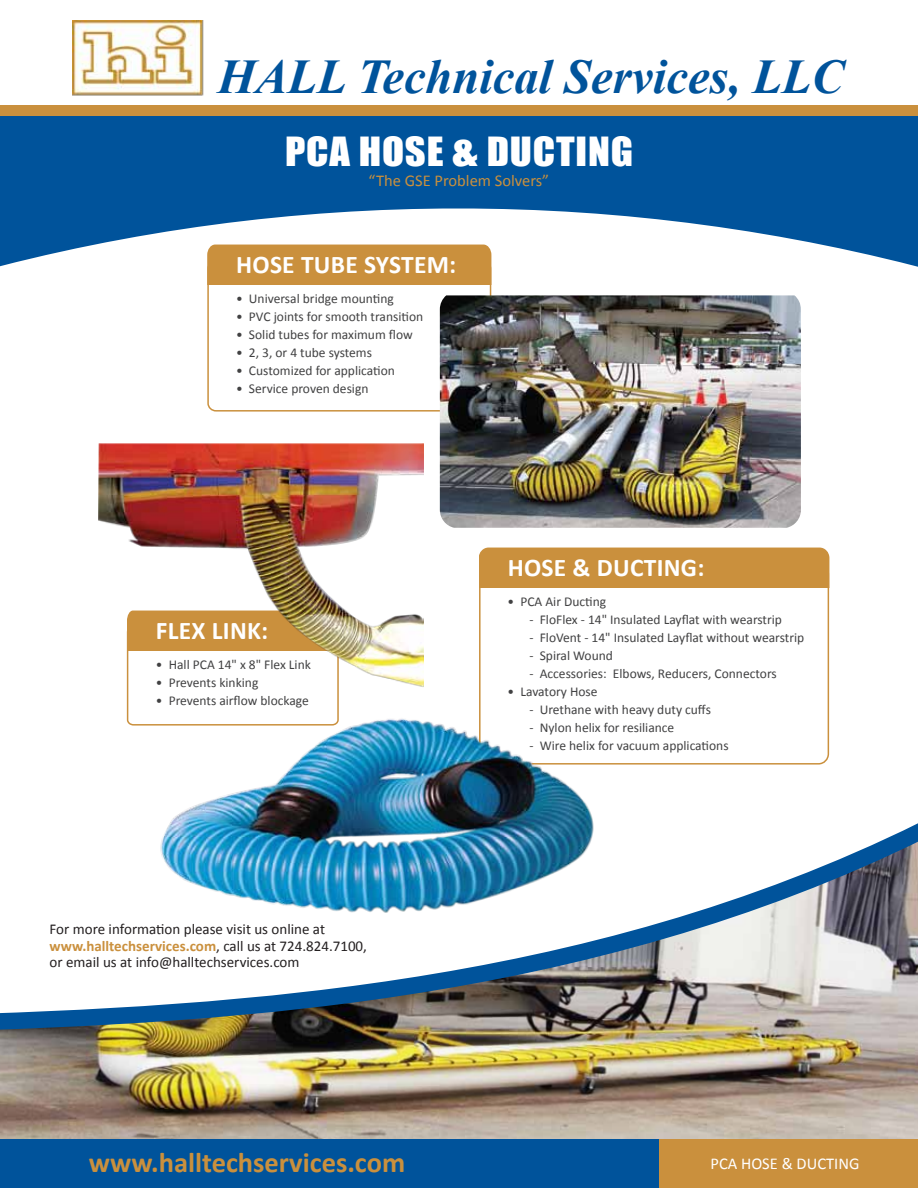
<style>
.page{position:relative;width:918px;height:1188px;background:#fff}
.page>*{position:absolute;margin:0;border:0;box-sizing:border-box;transform-origin:0 0}
.t1{font:italic 700 48.45px "Times New Roman";color:#00539b}
.t2{font:36.9px "Impact";letter-spacing:.02em;color:#fff;scale:1.1 1}
.t3{font:700 28.5px "Calibri";color:#ca903d}
.t4{font:700 25.5px "Calibri";letter-spacing:.01em;color:#fff}
.t5{font:16.5px "Calibri";color:#ca903d}
.t6{font:16.5px "Calibri";color:#fff}
.t7{font:15px/16.5px "Calibri";color:#231f20}
.t8{font:13.5px "Calibri";color:#414142}
.s1{font-size:40.5px}
.s2{font-weight:700;color:#ca903d}
</style>
<div class="page">
<svg style="left:0;top:95px;width:918px;height:179px"></svg>
<div style="left:0;top:112px;width:918px;height:94px;background:#00539b"></div>
<img style="left:0;top:823px;width:918px;height:317px">
<div style="left:0;top:1140px;width:918px;height:48px;background:#00539b"></div>
<div style="left:660px;top:1140px;width:258px;height:48px;background:#ca903d"></div>
<div style="left:207px;top:260px;width:284px;height:152px;border:2px solid #ca903d;border-radius:8px"></div>
<div style="left:207px;top:245px;width:284px;height:40px;background:#ca903d"></div>
<img style="left:440px;top:295px;width:361px;height:233px">
<div style="left:479px;top:548px;width:350px;height:40px;background:#ca903d"></div>
<img style="left:137px;top:682px;width:485px;height:246px">
<svg style="left:126px;top:693px;width:214px;height:33px"></svg>
<img style="left:99px;top:444px;width:325px;height:249px">
<div style="left:0;top:105px;width:918px;height:11px;background:#ca903d"></div>
<img style="left:72px;top:20px;width:132px;height:75px">
<h1 class="t1" style="left:218px;top:43px;width:628px">HALL Technical Services, LLC</h1>
<h2 class="t2" style="left:285px;top:122px;width:318px">PCA HOSE <span class="s1">&amp;</span> DUCTING</h2>
<p class="t5" style="left:368px;top:170px;width:182px">“The GSE Problem Solvers”</p>
<h3 class="t4" style="left:236px;top:248px;width:222px">HOSE TUBE SYSTEM:</h3>
<p class="t8" style="left:236px;top:290px;width:159px">• Universal bridge mounting</p>
<p class="t8" style="left:236px;top:308px;width:189px">• PVC joints for smooth transition</p>
<p class="t8" style="left:236px;top:326px;width:178px">• Solid tubes for maximum flow</p>
<p class="t8" style="left:236px;top:344px;width:137px">• 2, 3, or 4 tube systems</p>
<p class="t8" style="left:236px;top:362px;width:160px">• Customized for application</p>
<p class="t8" style="left:236px;top:380px;width:134px">• Service proven design</p>
<h3 class="t4" style="left:156px;top:614px;width:114px">FLEX LINK:</h3>
<p class="t8" style="left:156px;top:656px;width:157px">• Hall PCA 14" x 8" Flex Link</p>
<p class="t8" style="left:156px;top:674px;width:104px">• Prevents kinking</p>
<p class="t8" style="left:156px;top:692px;width:155px">• Prevents airflow blockage</p>
<h3 class="t4" style="left:508px;top:551px;width:198px">HOSE &amp; DUCTING:</h3>
<p class="t8" style="left:508px;top:593px;width:100px">• PCA Air Ducting</p>
<p class="t8" style="left:530px;top:611px;width:254px">- FloFlex - 14" Insulated Layflat with wearstrip</p>
<p class="t8" style="left:530px;top:629px;width:276px">- FloVent - 14" Insulated Layflat without wearstrip</p>
<p class="t8" style="left:530px;top:647px;width:85px">- Spiral Wound</p>
<p class="t8" style="left:530px;top:665px;width:249px">- Accessories: Elbows, Reducers, Connectors</p>
<p class="t8" style="left:508px;top:683px;width:91px">• Lavatory Hose</p>
<p class="t8" style="left:530px;top:701px;width:183px">- Urethane with heavy duty cuffs</p>
<p class="t8" style="left:530px;top:719px;width:146px">- Nylon helix for resiliance</p>
<p class="t8" style="left:530px;top:737px;width:201px">- Wire helix for vacuum applications</p>
<p class="t7" style="left:50px;top:921px;width:319px">For more information please visit us online at <span class="s2">www.halltechservices.com</span>, call us at 724.824.7100, or email us at info@halltechservices.com</p>
<h3 class="t3" style="left:89px;top:1145px;width:318px">www.halltechservices.com</h3>
<p class="t6" style="left:710px;top:1153px;width:151px">PCA HOSE &amp; DUCTING</p>
</div>
